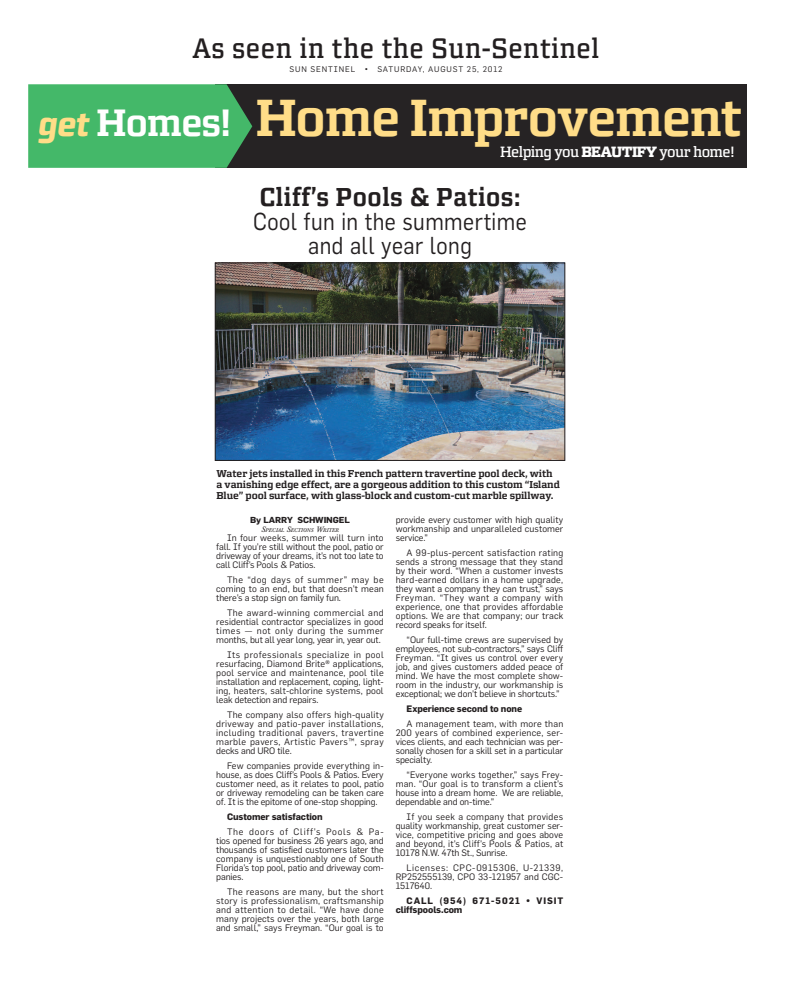
<style>
.page{position:relative;width:792px;height:1008px;background:#fff}
.page>*{position:absolute;margin:0;border:0;box-sizing:border-box;transform-origin:0 0}
.Headline_Columnists{font:700 52.4px "Morgan Avec";letter-spacing:-.02em;color:#fd8;scale:.95 1}
.Headline_Columnists-2{font:700 38.3px "Morgan Avec";letter-spacing:-.02em;color:#fff;scale:.95 1}
._30_pt__head{font:500 28px "Morgan Avec";letter-spacing:.02em;color:#231f20;scale:.9 1}
._30_pt__head-2{font:700 26px "Morgan Avec";letter-spacing:.02em;color:#231f20;scale:.9 1}
._30_pt__head-3{font:24px "Flama";letter-spacing:.02em;color:#231f20;scale:.9 1}
.Blomo_type{font:500 15px "Morgan Avec";letter-spacing:-.04em;color:#fff;scale:.95 1}
.New_cutline{font:700 10px/11px "Morgan Avec";letter-spacing:-.01em;color:#231f20}
.body_text{font:9.2px/9px "Flama";letter-spacing:-.01em;color:#231f20;text-align:justify}
.body_text-2{font:700 9.2px "Flama";letter-spacing:-.01em;color:#231f20}
.body_text-3{font:700 9.2px/9px "Flama";letter-spacing:.1em;color:#231f20}
.byline{font:700 8.6px "Flama";letter-spacing:-.01em;color:#231f20;scale:1.05 1}
.t1{font:8px "Flama";letter-spacing:.11em;color:#231f20}
.t2{font:italic 5.4px "Baskerville BE";letter-spacing:.02em;color:#231f20}
.s1{font-weight:500}
.s2{font-weight:800;font-style:italic;font-size:34.1px;color:#fd8}
.s3{font-weight:800}
.s4{font-size:7.7px}
</style>
<div class="page">
<div style="left:215px;top:84px;width:532px;height:84px;background:#262324"></div>
<svg style="left:28px;top:84px;width:224px;height:84px;background:#44b166"></svg>
<img style="left:217px;top:264px;width:346px;height:195px">
<div style="left:215px;top:262px;width:350px;height:199px;border:1px solid #231f20"></div>
<p class="_30_pt__head" style="left:193px;top:31px;width:454px">As seen in the the Sun-Sentinel</p>
<p class="t1" style="left:289px;top:65px;width:215px">SUN SENTINEL <span class="s1">•</span> SATURDAY, AUGUST 25, 2012</p>
<p class="Headline_Columnists-2" style="left:38px;top:100px;width:205px"><span class="s2">get</span> Homes!</p>
<p class="Headline_Columnists" style="left:256px;top:87px;width:513px">Home Improvement</p>
<p class="Blomo_type" style="left:500px;top:143px;width:249px">Helping you <span class="s3">BEAUTIFY</span> your home!</p>
<p class="_30_pt__head-2" style="left:260px;top:181px;width:291px">Cliff’s Pools &amp; Patios:</p>
<p class="_30_pt__head-3" style="left:253px;top:207px;width:305px">Cool fun in the summertime</p>
<p class="_30_pt__head-3" style="left:308px;top:231px;width:183px">and all year long</p>
<p class="New_cutline" style="left:217px;top:468px;width:345px">Water jets installed in this French pattern travertine pool deck, with a vanishing edge effect, are a gorgeous addition to this custom “Island<br>Blue” pool surface, with glass-block and custom-cut marble spillway.</p>
<p class="byline" style="left:250px;top:515px;width:97px">By LARRY SCHWINGEL</p>
<p class="t2" style="left:261px;top:527px;width:79px"><span class="s4">S</span>PECIAL <span class="s4">S</span>ECTIONS <span class="s4">W</span>RITER</p>
<p class="body_text" style="left:216px;top:533px;width:169px;text-indent:11px">In four weeks, summer will turn into fall. If you’re still without the pool, patio or driveway of your dreams, it’s not too late to call Cliff’s Pools &amp; Patios.</p>
<p class="body_text" style="left:216px;top:575px;width:169px;text-indent:11px">The “dog days of summer” may be coming to an end, but that doesn’t mean there’s a stop sign on family fun.</p>
<p class="body_text" style="left:216px;top:608px;width:169px;text-indent:11px">The award-winning commercial and residential contractor specializes in good times — not only during the summer months, but all year long, year in, year out.</p>
<p class="body_text" style="left:216px;top:650px;width:169px;text-indent:11px">Its professionals specialize in pool resurfacing, Diamond Brite® applications, pool service and maintenance, pool tile installation and replacement, coping, light&shy;ing, heaters, salt-chlorine systems, pool leak detection and repairs.</p>
<p class="body_text" style="left:216px;top:710px;width:169px;text-indent:11px">The company also offers high-quality driveway and patio-paver installations, including traditional pavers, travertine marble pavers, Artistic Pavers™, spray decks and URO tile.</p>
<p class="body_text" style="left:216px;top:761px;width:169px;text-indent:11px">Few companies provide everything in&shy;house, as does Cliff’s Pools &amp; Patios. Every customer need, as it relates to pool, patio or driveway remodeling can be taken care of. It is the epitome of one-stop shopping.</p>
<p class="body_text-2" style="left:227px;top:811px;width:97px">Customer satisfaction</p>
<p class="body_text" style="left:216px;top:827px;width:169px;text-indent:11px">The doors of Cliff’s Pools &amp; Pa&shy;tios opened for business 26 years ago, and thousands of satisfied customers later the company is unquestionably one of South Florida’s top pool, patio and driveway com&shy;panies.</p>
<p class="body_text" style="left:216px;top:887px;width:169px;text-indent:11px">The reasons are many, but the short story is professionalism, craftsmanship and attention to detail. “We have done many projects over the years, both large and small,” says Freyman. “Our goal is to</p>
<p class="body_text" style="left:396px;top:515px;width:169px">provide every customer with high quality workmanship and unparalleled customer service.”</p>
<p class="body_text" style="left:396px;top:548px;width:169px;text-indent:11px">A 99-plus-percent satisfaction rating sends a strong message that they stand by their word. “When a customer invests hard-earned dollars in a home upgrade, they want a company they can trust,” says Freyman. “They want a company with experience, one that provides affordable options. We are that company; our track record speaks for itself.</p>
<p class="body_text" style="left:396px;top:635px;width:169px;text-indent:11px">“Our full-time crews are supervised by employees, not sub-contractors,” says Cliff Freyman. “It gives us control over every job, and gives customers added peace of mind. We have the most complete show&shy;room in the industry, our workmanship is exceptional; we don’t believe in shortcuts.”</p>
<p class="body_text-2" style="left:407px;top:703px;width:117px">Experience second to none</p>
<p class="body_text" style="left:396px;top:719px;width:169px;text-indent:11px">A management team, with more than 200 years of combined experience, ser&shy;vices clients, and each technician was per&shy;sonally chosen for a skill set in a particular specialty.</p>
<p class="body_text" style="left:396px;top:770px;width:169px;text-indent:11px">“Everyone works together,” says Frey&shy;man. “Our goal is to transform a client’s house into a dream home. We are reliable, dependable and on-time.”</p>
<p class="body_text" style="left:396px;top:812px;width:169px;text-indent:11px">If you seek a company that provides quality workmanship, great customer ser&shy;vice, competitive pricing and goes above and beyond, it’s Cliff’s Pools &amp; Patios, at 10178 N.W. 47th St., Sunrise.</p>
<p class="body_text" style="left:396px;top:863px;width:169px;text-indent:11px">Licenses: CPC-0915306, U-21339, RP252555139, CPO 33-121957 and CGC-1517640.</p>
<p class="body_text-3" style="left:396px;top:896px;width:169px;text-indent:11px">CALL (954) 671-5021 • VISIT cliffspools.com</p>
</div>
